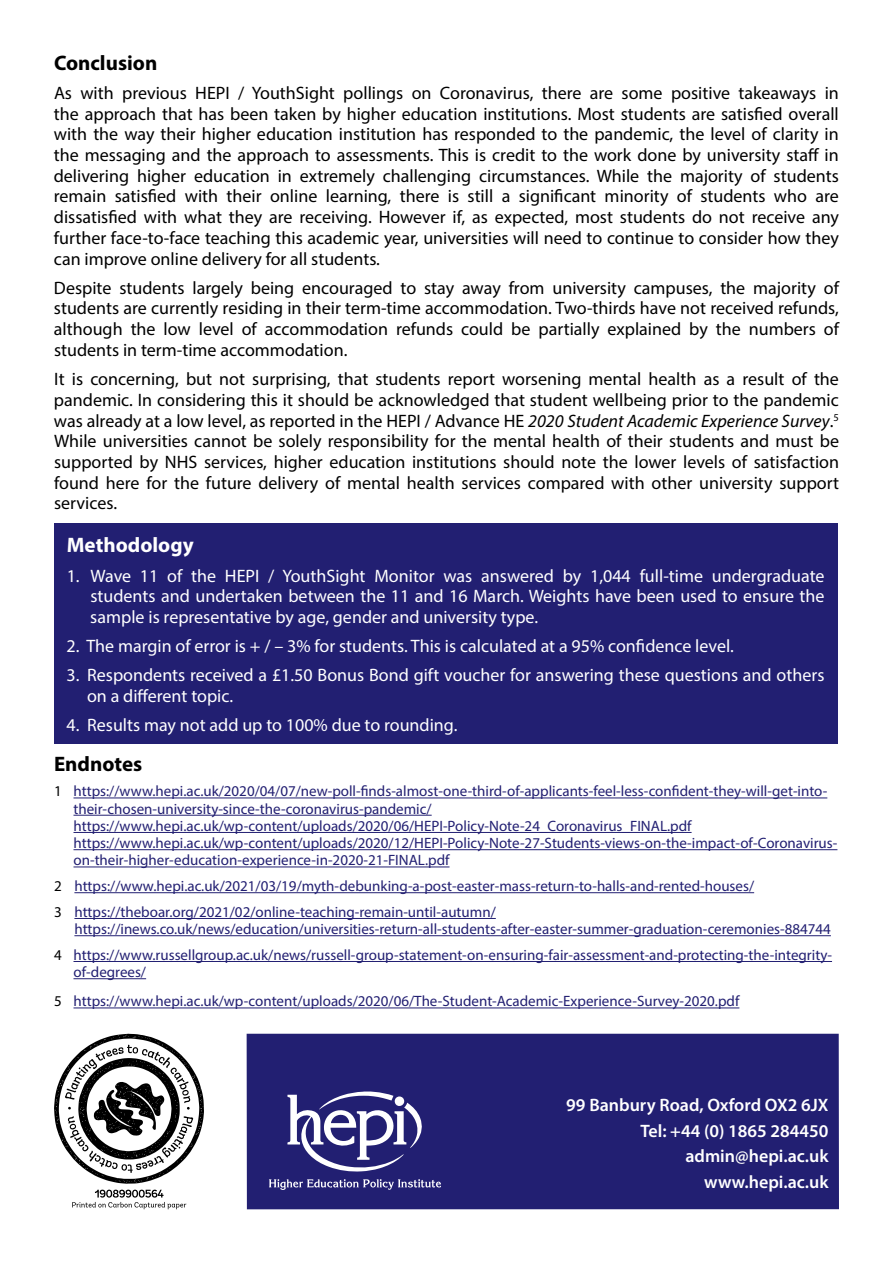
<style>
.page{position:relative;width:893px;height:1263px;background:#fff}
.page>*{position:absolute;margin:0;border:0;box-sizing:border-box;transform-origin:0 0}
.t1{font:700 21px "Myriad Pro";color:#000}
.t2{font:700 21px "Myriad Pro";color:#fff}
.t3{font:18px/20.7px "Myriad Pro";color:#000;text-align:justify}
.t4{font:18px/20.7px "Myriad Pro";color:#fff;text-align:justify}
.t5{font:600 18px/25.8px "Myriad Pro";color:#fff;text-align:right}
.t6{font:15px/17.2px "Myriad Pro";color:#221f72}
.s1{font-style:italic}
.s2{color:#000}
</style>
<div class="page">
<div style="left:247px;top:1034px;width:592px;height:175px;background:#221f72"></div>
<svg style="left:54px;top:1034px;width:150px;height:150px"></svg>
<svg style="left:72px;top:1190px;width:114px;height:19px"></svg>
<svg style="left:269px;top:1179px;width:172px;height:11px"></svg>
<svg style="left:287px;top:1091px;width:135px;height:81px"></svg>
<hr style="left:74px;top:797px;width:753px;height:1px;background:#221f72">
<hr style="left:74px;top:815px;width:358px;height:1px;background:#221f72">
<hr style="left:74px;top:832px;width:618px;height:1px;background:#221f72">
<hr style="left:74px;top:849px;width:763px;height:1px;background:#221f72">
<hr style="left:74px;top:866px;width:375px;height:1px;background:#221f72">
<hr style="left:74px;top:892px;width:680px;height:1px;background:#221f72">
<hr style="left:74px;top:918px;width:422px;height:1px;background:#221f72">
<hr style="left:74px;top:935px;width:757px;height:1px;background:#221f72">
<hr style="left:74px;top:961px;width:758px;height:1px;background:#221f72">
<hr style="left:74px;top:978px;width:72px;height:1px;background:#221f72">
<hr style="left:74px;top:1007px;width:665px;height:1px;background:#221f72">
<div style="left:54px;top:524px;width:783px;height:220px;background:#221f72"></div>
<p class="t1" style="left:54px;top:49px;width:105px">Conclusion</p>
<p class="t3" style="left:54px;top:82px;width:787px">As with previous HEPI / YouthSight pollings on Coronavirus, there are some positive takeaways in the approach that has been taken by higher education institutions. Most students are satisfied overall with the way their higher education institution has responded to the pandemic, the level of clarity in the messaging and the approach to assessments. This is credit to the work done by university staff in delivering higher education in extremely challenging circumstances. While the majority of students remain satisfied with their online learning, there is still a significant minority of students who are dissatisfied with what they are receiving. However if, as expected, most students do not receive any further face-to-face teaching this academic year, universities will need to continue to consider how they can improve online delivery for all students.</p>
<p class="t3" style="left:54px;top:277px;width:787px">Despite students largely being encouraged to stay away from university campuses, the majority of students are currently residing in their term-time accommodation. Two-thirds have not received refunds, although the low level of accommodation refunds could be partially explained by the numbers of students in term-time accommodation.</p>
<p class="t3" style="left:54px;top:368px;width:787px">It is concerning, but not surprising, that students report worsening mental health as a result of the pandemic. In considering this it should be acknowledged that student wellbeing prior to the pandemic was already at a low level, as reported in the HEPI / Advance HE <span class="s1">2020 Student Academic Experience Survey</span>.<sup>5<br></sup>While universities cannot be solely responsibility for the mental health of their students and must be supported by NHS services, higher education institutions should note the lower levels of satisfaction found here for the future delivery of mental health services compared with other university support services.</p>
<p class="t2" style="left:67px;top:532px;width:128px">Methodology</p>
<p class="t4" style="left:90px;top:565px;width:736px;text-indent:-24px">1. Wave 11 of the HEPI / YouthSight Monitor was answered by 1,044 full-time undergraduate students and undertaken between the 11 and 16 March. Weights have been used to ensure the sample is representative by age, gender and university type.</p>
<p class="t4" style="left:67px;top:635px;width:669px">2. The margin of error is + / – 3% for students. This is calculated at a 95% confidence level.</p>
<p class="t4" style="left:87px;top:665px;width:739px;text-indent:-21px">3. Respondents received a £1.50 Bonus Bond gift voucher for answering these questions and others on a different topic.</p>
<p class="t4" style="left:67px;top:714px;width:392px">4. Results may not add up to 100% due to rounding.</p>
<p class="t1" style="left:54px;top:750px;width:90px">Endnotes</p>
<p class="t6" style="left:74px;top:782px;width:765px;text-indent:-20px"><span class="s2">1</span> https://www.hepi.ac.uk/2020/04/07/new-poll-finds-almost-one-third-of-applicants-feel-less-confident-they-will-get-into&shy;their-chosen-university-since-the-coronavirus-pandemic/ https://www.hepi.ac.uk/wp-content/uploads/2020/06/HEPI-Policy-Note-24_Coronavirus_FINAL.pdf https://www.hepi.ac.uk/wp-content/uploads/2020/12/HEPI-Policy-Note-27-Students-views-on-the-impact-of-Coronavirus&shy;on-their-higher-education-experience-in-2020-21-FINAL.pdf</p>
<p class="t6" style="left:54px;top:873px;width:702px;line-height:25.8px"><span class="s2">2</span> https://www.hepi.ac.uk/2021/03/19/myth-debunking-a-post-easter-mass-return-to-halls-and-rented-houses/<br><span class="s2">3</span> https://theboar.org/2021/02/online-teaching-remain-until-autumn/</p>
<p class="t6" style="left:54px;top:916px;width:779px;line-height:25.8px;text-align:right">https://inews.co.uk/news/education/universities-return-all-students-after-easter-summer-graduation-ceremonies-884744<br><span class="s2">4</span> https://www.russellgroup.ac.uk/news/russell-group-statement-on-ensuring-fair-assessment-and-protecting-the-integrity-</p>
<p class="t6" style="left:54px;top:957px;width:687px;line-height:29.2px;text-indent:20px">of-degrees/<br><span class="s2">5</span> https://www.hepi.ac.uk/wp-content/uploads/2020/06/The-Student-Academic-Experience-Survey-2020.pdf</p>
<p class="t5" style="left:566px;top:1091px;width:264px">99 Banbury Road, Oxford OX2 6JX<br>Tel: +44 (0) 1865 284450 admin@hepi.ac.uk www.hepi.ac.uk</p>
</div>
